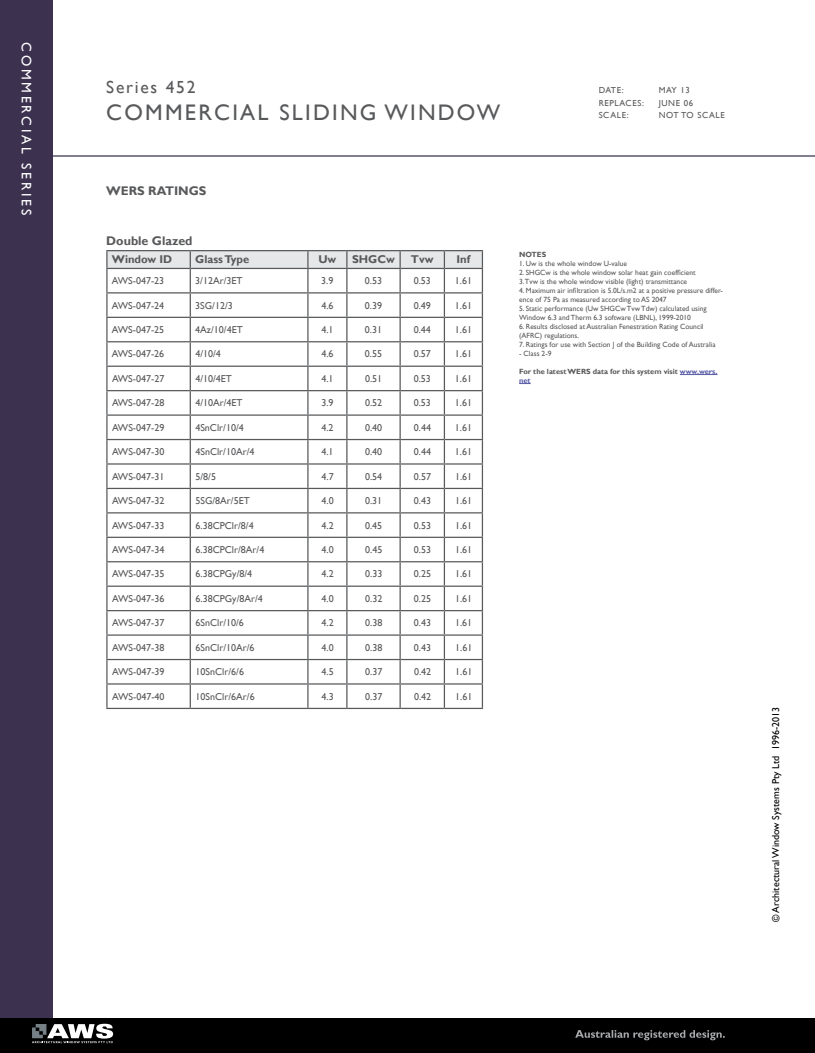
<style>
.page{position:relative;width:815px;height:1053px;background:#fff}
.page>*{position:absolute;margin:0;border:0;box-sizing:border-box;transform-origin:0 0}
.t1{font:22.5px "Gill Sans";letter-spacing:.1em;color:#58595b}
.t2{font:17.5px "Gill Sans";letter-spacing:.1em;color:#58595b}
.t3{font:13.75px "Gill Sans";letter-spacing:.2em;color:#fff}
.t4{font:700 12.5px "Gill Sans";color:#58595b}
.t5{font:700 11.25px "Gill Sans";color:#58595b}
.t6{font:10px "Gill Sans";color:#58595b}
.t7{font:10px "Gill Sans";color:#000}
.t8{font:8.75px "Gill Sans";letter-spacing:.07em;color:#58595b}
.t9{font:7.5px/9px "Gill Sans";color:#58595b}
.t10{font:700 7.5px/9px "Gill Sans";color:#58595b}
.s1{color:#585aa8}
</style>
<div class="page">
<div style="left:0;top:0;width:53px;height:1052px;background:#3c3250"></div>
<div style="left:0;top:1018px;width:815px;height:34px;background:#000"></div>
<hr style="left:34px;top:155px;width:781px;height:2px;background:#3c3250">
<hr style="left:106px;top:250px;width:84px;height:1px;background:#58595b">
<hr style="left:190px;top:250px;width:118px;height:1px;background:#58595b">
<hr style="left:308px;top:250px;width:39px;height:1px;background:#58595b">
<hr style="left:347px;top:250px;width:53px;height:1px;background:#58595b">
<hr style="left:400px;top:250px;width:44px;height:1px;background:#58595b">
<hr style="left:444px;top:250px;width:39px;height:1px;background:#58595b">
<svg style="left:106px;top:251px;width:377px;height:456px"></svg>
<hr style="left:106px;top:707px;width:84px;height:2px;background:#58595b">
<hr style="left:190px;top:707px;width:118px;height:2px;background:#58595b">
<hr style="left:308px;top:707px;width:39px;height:2px;background:#58595b">
<hr style="left:347px;top:707px;width:53px;height:2px;background:#58595b">
<hr style="left:400px;top:707px;width:44px;height:2px;background:#58595b">
<hr style="left:444px;top:707px;width:39px;height:2px;background:#58595b">
<hr style="left:680px;top:374px;width:37px;height:1px;background:#585aa8">
<svg style="left:519px;top:383px;width:12px;height:1px"></svg>
<h3 class="t3" style="left:34px;top:42px;width:174px;rotate:90deg">COMMERCIAL SERIES</h3>
<h2 class="t2" style="left:106px;top:77px;width:91px">Series 452</h2>
<h1 class="t1" style="left:106px;top:100px;width:395px">COMMERCIAL SLIDING WINDOW</h1>
<p class="t8" style="left:599px;top:85px;width:13px">Date</p>
<p class="t8" style="left:622px;top:85px;width:3px">:</p>
<p class="t8" style="left:659px;top:85px;width:33px">MAY 13</p>
<p class="t8" style="left:599px;top:97px;width:13px">Replaces</p>
<p class="t8" style="left:642px;top:97px;width:3px">:</p>
<p class="t8" style="left:659px;top:97px;width:36px">JUNE 06</p>
<p class="t8" style="left:599px;top:110px;width:12px">Scale</p>
<p class="t8" style="left:627px;top:110px;width:16px">: not</p>
<p class="t8" style="left:681px;top:110px;width:23px">to scale</p>
<p class="t4" style="left:106px;top:183px;width:101px">WERS RATINGS</p>
<p class="t4" style="left:106px;top:233px;width:88px">Double Glazed</p>
<p class="t5" style="left:112px;top:253px;width:62px">Window ID</p>
<p class="t5" style="left:195px;top:253px;width:56px">Glass Type</p>
<p class="t5" style="left:318px;top:253px;width:20px">Uw</p>
<p class="t5" style="left:352px;top:253px;width:44px">SHGCw</p>
<p class="t5" style="left:411px;top:253px;width:24px">Tvw</p>
<p class="t5" style="left:457px;top:253px;width:15px">Inf</p>
<p class="t6" style="left:112px;top:275px;width:54px">AWS-047-23</p>
<p class="t6" style="left:195px;top:275px;width:49px">3/12Ar/3ET</p>
<p class="t6" style="left:321px;top:275px;width:14px">3.9</p>
<p class="t6" style="left:365px;top:275px;width:19px">0.53</p>
<p class="t6" style="left:414px;top:275px;width:19px">0.53</p>
<p class="t6" style="left:455px;top:275px;width:19px">1.61</p>
<p class="t6" style="left:112px;top:299px;width:54px">AWS-047-24</p>
<p class="t6" style="left:195px;top:299px;width:39px">3SG/12/3</p>
<p class="t6" style="left:321px;top:299px;width:14px">4.6</p>
<p class="t6" style="left:365px;top:299px;width:19px">0.39</p>
<p class="t6" style="left:414px;top:299px;width:19px">0.49</p>
<p class="t6" style="left:455px;top:299px;width:19px">1.61</p>
<p class="t6" style="left:112px;top:324px;width:54px">AWS-047-25</p>
<p class="t6" style="left:195px;top:324px;width:49px">4Az/10/4ET</p>
<p class="t6" style="left:321px;top:324px;width:14px">4.1</p>
<p class="t6" style="left:365px;top:324px;width:19px">0.31</p>
<p class="t6" style="left:414px;top:324px;width:19px">0.44</p>
<p class="t6" style="left:455px;top:324px;width:19px">1.61</p>
<p class="t6" style="left:112px;top:348px;width:54px">AWS-047-26</p>
<p class="t6" style="left:195px;top:348px;width:27px">4/10/4</p>
<p class="t6" style="left:321px;top:348px;width:14px">4.6</p>
<p class="t6" style="left:365px;top:348px;width:19px">0.55</p>
<p class="t6" style="left:414px;top:348px;width:19px">0.57</p>
<p class="t6" style="left:455px;top:348px;width:19px">1.61</p>
<p class="t6" style="left:112px;top:372px;width:54px">AWS-047-27</p>
<p class="t6" style="left:195px;top:372px;width:38px">4/10/4ET</p>
<p class="t6" style="left:321px;top:372px;width:14px">4.1</p>
<p class="t6" style="left:365px;top:372px;width:19px">0.51</p>
<p class="t6" style="left:414px;top:372px;width:19px">0.53</p>
<p class="t6" style="left:455px;top:372px;width:19px">1.61</p>
<p class="t6" style="left:112px;top:397px;width:54px">AWS-047-28</p>
<p class="t6" style="left:195px;top:397px;width:49px">4/10Ar/4ET</p>
<p class="t6" style="left:321px;top:397px;width:14px">3.9</p>
<p class="t6" style="left:365px;top:397px;width:19px">0.52</p>
<p class="t6" style="left:414px;top:397px;width:19px">0.53</p>
<p class="t6" style="left:455px;top:397px;width:19px">1.61</p>
<p class="t6" style="left:112px;top:421px;width:54px">AWS-047-29</p>
<p class="t6" style="left:195px;top:421px;width:50px">4SnClr/10/4</p>
<p class="t6" style="left:321px;top:421px;width:14px">4.2</p>
<p class="t6" style="left:365px;top:421px;width:19px">0.40</p>
<p class="t6" style="left:414px;top:421px;width:19px">0.44</p>
<p class="t6" style="left:455px;top:421px;width:19px">1.61</p>
<p class="t6" style="left:112px;top:446px;width:54px">AWS-047-30</p>
<p class="t6" style="left:195px;top:446px;width:61px">4SnClr/10Ar/4</p>
<p class="t6" style="left:321px;top:446px;width:14px">4.1</p>
<p class="t6" style="left:365px;top:446px;width:19px">0.40</p>
<p class="t6" style="left:414px;top:446px;width:19px">0.44</p>
<p class="t6" style="left:455px;top:446px;width:19px">1.61</p>
<p class="t6" style="left:112px;top:470px;width:54px">AWS-047-31</p>
<p class="t6" style="left:195px;top:470px;width:22px">5/8/5</p>
<p class="t6" style="left:321px;top:470px;width:14px">4.7</p>
<p class="t6" style="left:365px;top:470px;width:19px">0.54</p>
<p class="t6" style="left:414px;top:470px;width:19px">0.57</p>
<p class="t6" style="left:455px;top:470px;width:19px">1.61</p>
<p class="t6" style="left:112px;top:495px;width:54px">AWS-047-32</p>
<p class="t6" style="left:195px;top:495px;width:56px">5SG/8Ar/5ET</p>
<p class="t6" style="left:321px;top:495px;width:14px">4.0</p>
<p class="t6" style="left:365px;top:495px;width:19px">0.31</p>
<p class="t6" style="left:414px;top:495px;width:19px">0.43</p>
<p class="t6" style="left:455px;top:495px;width:19px">1.61</p>
<p class="t6" style="left:112px;top:519px;width:54px">AWS-047-33</p>
<p class="t6" style="left:195px;top:519px;width:60px">6.38CPClr/8/4</p>
<p class="t6" style="left:322px;top:519px;width:14px">4.2</p>
<p class="t6" style="left:365px;top:519px;width:19px">0.45</p>
<p class="t6" style="left:414px;top:519px;width:19px">0.53</p>
<p class="t6" style="left:455px;top:519px;width:19px">1.61</p>
<p class="t6" style="left:112px;top:544px;width:54px">AWS-047-34</p>
<p class="t6" style="left:195px;top:544px;width:70px">6.38CPClr/8Ar/4</p>
<p class="t6" style="left:322px;top:544px;width:14px">4.0</p>
<p class="t6" style="left:365px;top:544px;width:19px">0.45</p>
<p class="t6" style="left:414px;top:544px;width:19px">0.53</p>
<p class="t6" style="left:455px;top:544px;width:19px">1.61</p>
<p class="t6" style="left:112px;top:568px;width:54px">AWS-047-35</p>
<p class="t6" style="left:196px;top:568px;width:58px">6.38CPGy/8/4</p>
<p class="t6" style="left:322px;top:568px;width:14px">4.2</p>
<p class="t6" style="left:365px;top:568px;width:19px">0.33</p>
<p class="t6" style="left:414px;top:568px;width:19px">0.25</p>
<p class="t6" style="left:455px;top:568px;width:19px">1.61</p>
<p class="t6" style="left:112px;top:592px;width:54px">AWS-047-36</p>
<p class="t6" style="left:196px;top:592px;width:69px">6.38CPGy/8Ar/4</p>
<p class="t6" style="left:322px;top:592px;width:14px">4.0</p>
<p class="t6" style="left:365px;top:592px;width:19px">0.32</p>
<p class="t6" style="left:414px;top:592px;width:19px">0.25</p>
<p class="t6" style="left:455px;top:592px;width:19px">1.61</p>
<p class="t6" style="left:112px;top:617px;width:54px">AWS-047-37</p>
<p class="t6" style="left:196px;top:617px;width:50px">6SnClr/10/6</p>
<p class="t6" style="left:322px;top:617px;width:14px">4.2</p>
<p class="t6" style="left:365px;top:617px;width:19px">0.38</p>
<p class="t6" style="left:414px;top:617px;width:19px">0.43</p>
<p class="t6" style="left:455px;top:617px;width:19px">1.61</p>
<p class="t6" style="left:112px;top:641px;width:54px">AWS-047-38</p>
<p class="t6" style="left:196px;top:641px;width:61px">6SnClr/10Ar/6</p>
<p class="t6" style="left:322px;top:641px;width:14px">4.0</p>
<p class="t6" style="left:365px;top:641px;width:19px">0.38</p>
<p class="t6" style="left:414px;top:641px;width:19px">0.43</p>
<p class="t6" style="left:455px;top:641px;width:19px">1.61</p>
<p class="t6" style="left:112px;top:666px;width:54px">AWS-047-39</p>
<p class="t6" style="left:196px;top:666px;width:50px">10SnClr/6/6</p>
<p class="t6" style="left:322px;top:666px;width:14px">4.5</p>
<p class="t6" style="left:365px;top:666px;width:19px">0.37</p>
<p class="t6" style="left:414px;top:666px;width:19px">0.42</p>
<p class="t6" style="left:455px;top:666px;width:19px">1.61</p>
<p class="t6" style="left:112px;top:690px;width:54px">AWS-047-40</p>
<p class="t6" style="left:196px;top:690px;width:61px">10SnClr/6Ar/6</p>
<p class="t6" style="left:322px;top:690px;width:14px">4.3</p>
<p class="t6" style="left:365px;top:690px;width:19px">0.37</p>
<p class="t6" style="left:414px;top:690px;width:19px">0.42</p>
<p class="t6" style="left:455px;top:690px;width:19px">1.61</p>
<p class="t10" style="left:519px;top:250px;width:28px">NOTES</p>
<p class="t9" style="left:519px;top:259px;width:110px">1. Uw is the whole window U-value</p>
<p class="t9" style="left:519px;top:268px;width:178px">2. SHGCw is the whole window solar heat gain coefficient<br>3.Tvw is the whole window visible (light) transmittance</p>
<p class="t9" style="left:519px;top:286px;width:205px">4. Maximum air infiltration is 5.0L/s.m2 at a positive pressure differ&shy;ence of 75 Pa as measured according to AS 2047</p>
<p class="t9" style="left:519px;top:304px;width:189px">5. Static performance (Uw SHGCw Tvw Tdw) calculated using<br>Window 6.3 and Therm 6.3 software (LBNL), 1999-2010</p>
<p class="t9" style="left:519px;top:322px;width:186px">6. Results disclosed at Australian Fenestration Rating Council (AFRC) regulations.</p>
<p class="t9" style="left:519px;top:340px;width:198px">7. Ratings for use with Section J of the Building Code of Australia</p>
<p class="t9" style="left:519px;top:349px;width:34px">- Class 2-9</p>
<p class="t10" style="left:519px;top:367px;width:200px">For the latest WERS data for this system visit <span class="s1">www.wers. net</span></p>
<p class="t7" style="left:770px;top:921px;width:216px;rotate:-90deg">© Architectural Window Systems Pty Ltd 1996-2013</p>
</div>
